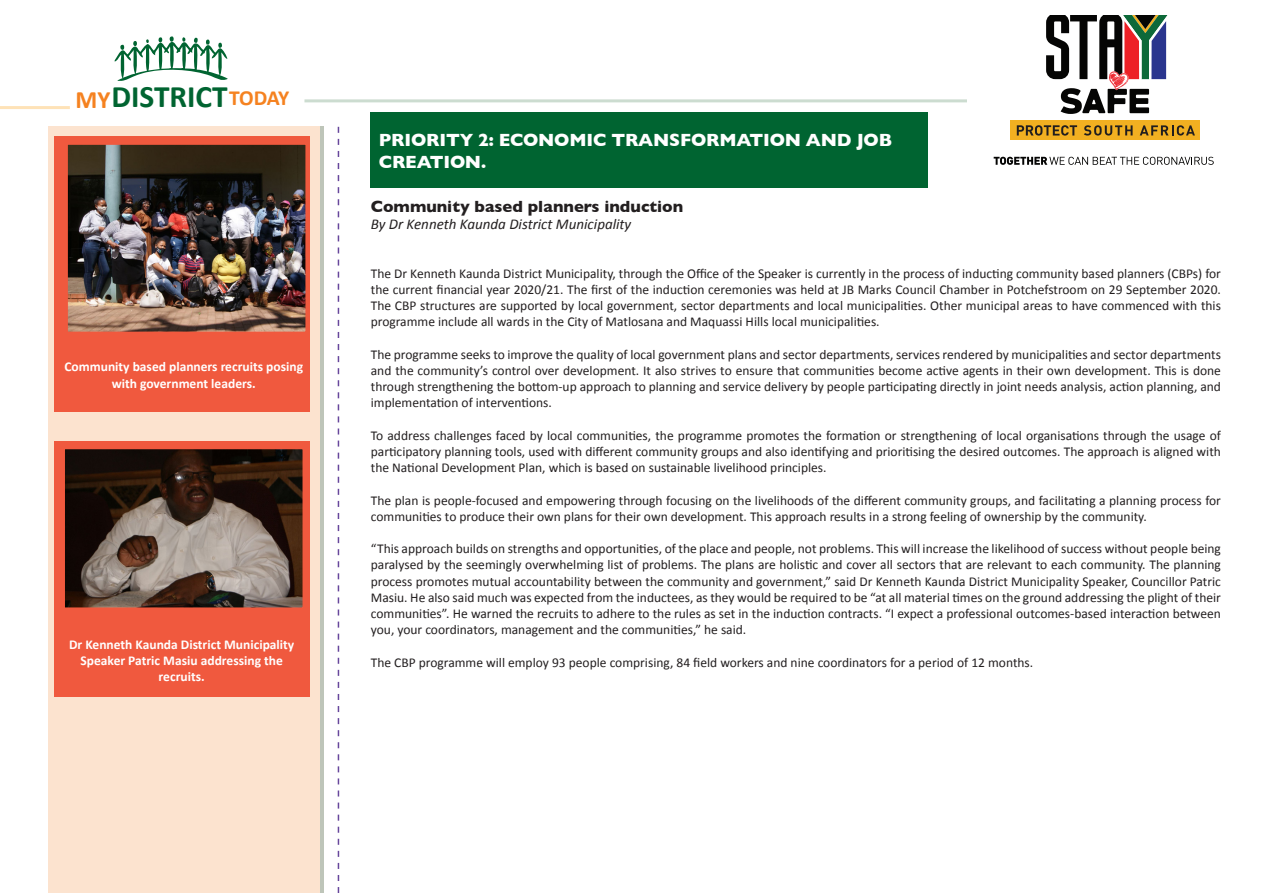
<style>
.page{position:relative;width:1263px;height:893px;background:#fff}
.page>*{position:absolute;margin:0;border:0;box-sizing:border-box;transform-origin:0 0}
.t1{font:700 31.35px "Calibri";color:#006431}
.t2{font:700 25.05px "Calibri";color:#f58220}
.t3{font:700 21.6px "Calibri";letter-spacing:-.025em;color:#f58220}
.t4{font:700 18px/22.5px "Gill Sans";letter-spacing:-.01em;color:#fff}
.t5{font:700 16.5px "Gill Sans";color:#231f20}
.t6{font:italic 15px "Calibri";color:#231f20}
.t7{font:13.5px/16.2px "Calibri";color:#231f20;text-align:justify}
.t8{font:700 13.5px/16.2px "Calibri";color:#fff;text-align:center}
</style>
<div class="page">
<div style="left:48px;top:127px;width:272px;height:766px;background:#fce3cf"></div>
<hr style="left:0;top:106px;width:70px;height:3px;background:#fee2b7">
<hr style="left:304px;top:99px;width:677px;height:3px;background:#ccdcd0">
<svg style="left:115px;top:36px;width:113px;height:45px"></svg>
<div style="left:371px;top:112px;width:557px;height:75px;background:#006431"></div>
<svg style="left:338px;top:127px;width:1px;height:766px"></svg>
<div style="left:967px;top:0;width:296px;height:187px;background:#fff"></div>
<svg style="left:1046px;top:15px;width:122px;height:99px"></svg>
<div style="left:1010px;top:120px;width:190px;height:20px;background:#f2b021"></div>
<svg style="left:1084px;top:125px;width:48px;height:11px"></svg>
<svg style="left:1140px;top:125px;width:55px;height:11px"></svg>
<svg style="left:994px;top:157px;width:220px;height:8px"></svg>
<svg style="left:1017px;top:125px;width:60px;height:11px"></svg>
<div style="left:54px;top:136px;width:255px;height:276px;background:#f0593e"></div>
<img style="left:69px;top:146px;width:235px;height:185px">
<div style="left:64px;top:141px;width:245px;height:195px;border:4px solid #f0593e"></div>
<div style="left:54px;top:442px;width:255px;height:255px;background:#f0593e"></div>
<img style="left:66px;top:450px;width:235px;height:156px">
<div style="left:61px;top:445px;width:245px;height:166px;border:4px solid #f0593e"></div>
<p class="t2" style="left:75px;top:83px;width:36px">MY</p>
<p class="t1" style="left:111px;top:77px;width:118px">DISTRICT</p>
<p class="t3" style="left:229px;top:84px;width:62px">TODAY</p>
<p class="t8" style="left:64px;top:359px;width:240px">Community based planners recruits posing with government leaders.</p>
<p class="t8" style="left:69px;top:636px;width:227px">Dr Kenneth Kaunda District Municipality<br>Speaker Patric Masiu addressing the recruits.</p>
<p class="t4" style="left:379px;top:128px;width:515px">PRIORITY 2: ECONOMIC TRANSFORMATION AND JOB<br>CREATION.</p>
<p class="t5" style="left:371px;top:193px;width:314px">Community based planners induction</p>
<p class="t6" style="left:371px;top:213px;width:262px">By Dr Kenneth Kaunda District Municipality</p>
<p class="t7" style="left:371px;top:265px;width:852px">The Dr Kenneth Kaunda District Municipality, through the Office of the Speaker is currently in the process of inducting community based planners (CBPs) for the current financial year 2020/21. The first of the induction ceremonies was held at JB Marks Council Chamber in Potchefstroom on 29 September 2020.<br>The CBP structures are supported by local government, sector departments and local municipalities. Other municipal areas to have commenced with this programme include all wards in the City of Matlosana and Maquassi Hills local municipalities.</p>
<p class="t7" style="left:371px;top:346px;width:852px">The programme seeks to improve the quality of local government plans and sector departments, services rendered by municipalities and sector departments and the community’s control over development. It also strives to ensure that communities become active agents in their own development. This is done through strengthening the bottom-up approach to planning and service delivery by people participating directly in joint needs analysis, action planning, and implementation of interventions.</p>
<p class="t7" style="left:371px;top:427px;width:852px">To address challenges faced by local communities, the programme promotes the formation or strengthening of local organisations through the usage of participatory planning tools, used with different community groups and also identifying and prioritising the desired outcomes. The approach is aligned with the National Development Plan, which is based on sustainable livelihood principles.</p>
<p class="t7" style="left:371px;top:492px;width:852px">The plan is people-focused and empowering through focusing on the livelihoods of the different community groups, and facilitating a planning process for communities to produce their own plans for their own development. This approach results in a strong feeling of ownership by the community.</p>
<p class="t7" style="left:371px;top:541px;width:852px">“This approach builds on strengths and opportunities, of the place and people, not problems. This will increase the likelihood of success without people being paralysed by the seemingly overwhelming list of problems. The plans are holistic and cover all sectors that are relevant to each community. The planning process promotes mutual accountability between the community and government,” said Dr Kenneth Kaunda District Municipality Speaker, Councillor Patric Masiu. He also said much was expected from the inductees, as they would be required to be “at all material times on the ground addressing the plight of their communities”. He warned the recruits to adhere to the rules as set in the induction contracts. “I expect a professional outcomes-based interaction between you, your coordinators, management and the communities,” he said.</p>
<p class="t7" style="left:371px;top:654px;width:664px">The CBP programme will employ 93 people comprising, 84 field workers and nine coordinators for a period of 12 months.</p>
</div>
